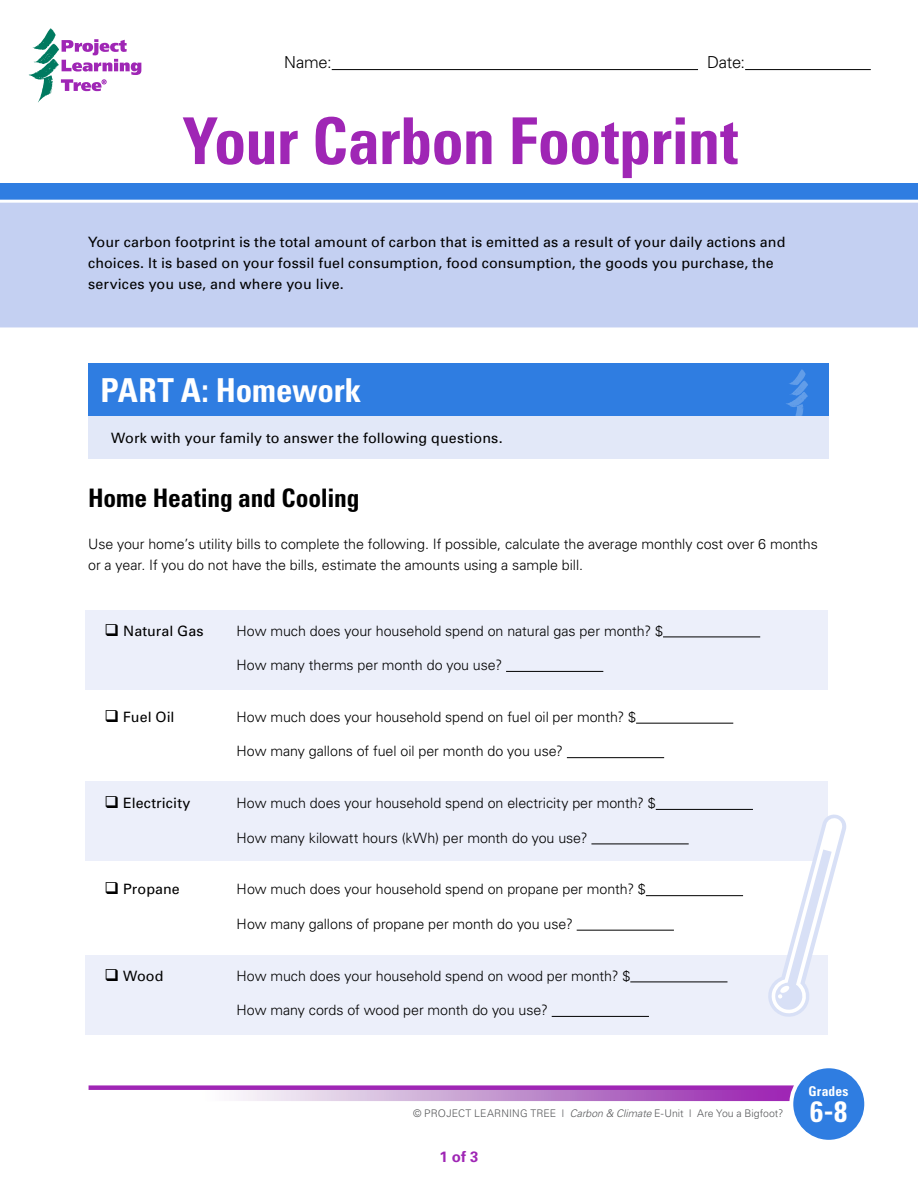
<style>
.page{position:relative;width:918px;height:1188px;background:#fff}
.page>*{position:absolute;margin:0;border:0;box-sizing:border-box;transform-origin:0 0}
.t1{font:700 condensed 64.65px "Univers";letter-spacing:-.015em;color:#9f26b5}
.t2{font:700 condensed 33px "Univers";letter-spacing:-.005em;color:#fff}
.t3{font:700 condensed 29.4px "Univers";color:#fff}
.t4{font:700 condensed 25.5px "Univers";letter-spacing:-.005em;color:#000}
.t5{font:300 16.5px "Univers";letter-spacing:-.01em;color:#000}
.t6{font:700 15px "Univers";color:#9f26b5}
.t7{font:300 14.25px/21px "Univers";letter-spacing:-.005em;color:#000}
.t8{font:14.25px/21px "Univers";letter-spacing:.01em;color:#000}
.t9{font:700 condensed 13.5px "Univers";letter-spacing:.01em;color:#fff}
.t10{font:300 10.5px "Univers";letter-spacing:.015em;color:#58595b}
.s1{font-style:italic}
</style>
<div class="page">
<div style="left:86px;top:610px;width:742px;height:80px;background:#eceffa"></div>
<div style="left:86px;top:782px;width:742px;height:79px;background:#eceffa"></div>
<div style="left:86px;top:956px;width:742px;height:79px;background:#eceffa"></div>
<svg style="left:236px;top:1090px;width:555px;height:11px;background:#c38fd0"></svg>
<div style="left:89px;top:1085px;width:727px;height:5px;background:#9f26b5"></div>
<div style="left:0;top:183px;width:918px;height:19px;background:#2f7de1"></div>
<svg style="left:29px;top:28px;width:112px;height:74px"></svg>
<div style="left:791px;top:1066px;width:75px;height:76px;background:#2f7de1;border-radius:50%"></div>
<div style="left:789px;top:1064px;width:79px;height:80px;border:4px solid #fff;border-radius:50%"></div>
<hr style="left:332px;top:69px;width:366px;height:1px;background:#000">
<hr style="left:745px;top:69px;width:126px;height:1px;background:#000">
<hr style="left:663px;top:637px;width:97px;height:1px;background:#000">
<hr style="left:506px;top:671px;width:97px;height:1px;background:#000">
<hr style="left:636px;top:723px;width:97px;height:1px;background:#000">
<hr style="left:567px;top:757px;width:97px;height:1px;background:#000">
<hr style="left:656px;top:809px;width:97px;height:1px;background:#000">
<hr style="left:591px;top:844px;width:98px;height:1px;background:#000">
<hr style="left:646px;top:895px;width:97px;height:1px;background:#000">
<hr style="left:577px;top:930px;width:97px;height:1px;background:#000">
<hr style="left:630px;top:982px;width:98px;height:1px;background:#000">
<hr style="left:552px;top:1016px;width:97px;height:1px;background:#000">
<div style="left:88px;top:363px;width:741px;height:54px;background:#2f7de1"></div>
<svg style="left:786px;top:369px;width:22px;height:48px"></svg>
<div style="left:0;top:200px;width:918px;height:128px;background:#c4d0f2"></div>
<div style="left:88px;top:417px;width:741px;height:42px;background:#e2e8f8"></div>
<svg style="left:766px;top:814px;width:81px;height:203px"></svg>
<p class="t5" style="left:284px;top:52px;width:49px">Name:</p>
<p class="t5" style="left:707px;top:52px;width:40px">Date:</p>
<h1 class="t1" style="left:182px;top:101px;width:558px">Your Carbon Footprint</h1>
<p class="t8" style="left:88px;top:231px;width:699px">Your carbon footprint is the total amount of carbon that is emitted as a result of your daily actions and choices. It is based on your fossil fuel consumption, food consumption, the goods you purchase, the services you use, and where you live.</p>
<h2 class="t2" style="left:100px;top:370px;width:262px">PART A: Homework</h2>
<p class="t8" style="left:111px;top:427px;width:393px">Work with your family to answer the following questions.</p>
<h3 class="t4" style="left:88px;top:482px;width:273px">Home Heating and Cooling</h3>
<p class="t7" style="left:88px;top:533px;width:731px">Use your home’s utility bills to complete the following. If possible, calculate the average monthly cost over 6 months or a year. If you do not have the bills, estimate the amounts using a sample bill.</p>
<p class="t8" style="left:105px;top:620px;width:100px">❑ Natural Gas</p>
<p class="t7" style="left:237px;top:620px;width:428px">How much does your household spend on natural gas per month? $</p>
<p class="t7" style="left:237px;top:654px;width:267px">How many therms per month do you use?</p>
<p class="t8" style="left:105px;top:706px;width:71px">❑ Fuel Oil</p>
<p class="t7" style="left:237px;top:706px;width:401px">How much does your household spend on fuel oil per month? $</p>
<p class="t7" style="left:237px;top:740px;width:328px">How many gallons of fuel oil per month do you use?</p>
<p class="t8" style="left:105px;top:792px;width:87px">❑ Electricity</p>
<p class="t7" style="left:237px;top:792px;width:421px">How much does your household spend on electricity per month? $</p>
<p class="t7" style="left:237px;top:827px;width:352px">How many kilowatt hours (kWh) per month do you use?</p>
<p class="t8" style="left:105px;top:878px;width:77px">❑ Propane</p>
<p class="t7" style="left:237px;top:878px;width:411px">How much does your household spend on propane per month? $</p>
<p class="t7" style="left:237px;top:913px;width:338px">How many gallons of propane per month do you use?</p>
<p class="t8" style="left:105px;top:965px;width:60px">❑ Wood</p>
<p class="t7" style="left:237px;top:965px;width:395px">How much does your household spend on wood per month? $</p>
<p class="t7" style="left:237px;top:999px;width:313px">How many cords of wood per month do you use?</p>
<p class="t10" style="left:413px;top:1107px;width:372px">© PROJECT LEARNING TREE | <span class="s1">Carbon &amp; Climate</span> E-Unit | Are You a Bigfoot?</p>
<p class="t6" style="left:439px;top:1147px;width:41px">1 of 3</p>
<p class="t9" style="left:809px;top:1083px;width:41px">Grades</p>
<h3 class="t3" style="left:810px;top:1094px;width:38px">6-8</h3>
</div>
